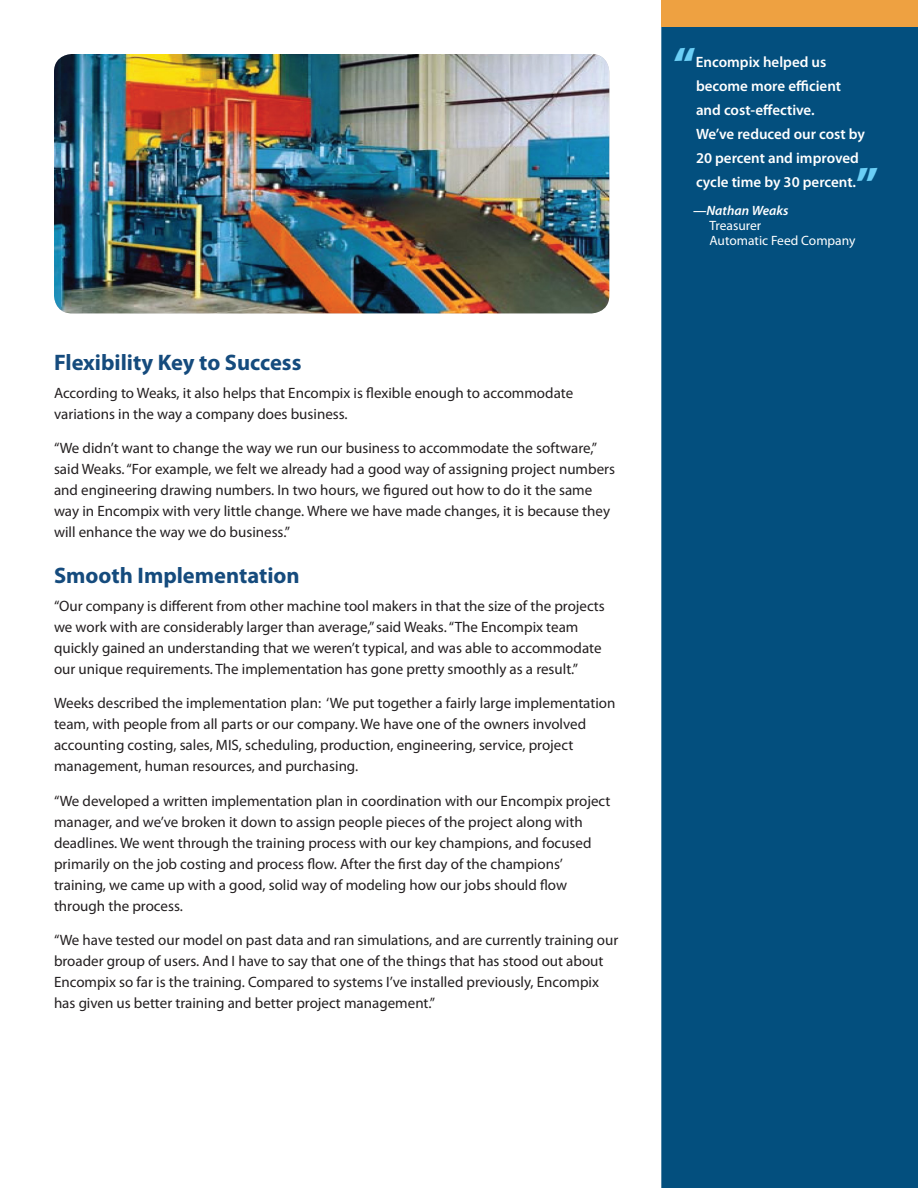
<style>
.page{position:relative;width:918px;height:1188px;background:#fff}
.page>*{position:absolute;margin:0;border:0;box-sizing:border-box;transform-origin:0 0}
.Side_Bar_Text__Quote{font:900 45px "Myriad Pro";color:#6bcff6}
.SUBHEAD1{font:700 22.5px "Myriad Pro";color:#154b7d}
.BODY{font:15px/21px "Myriad Pro";color:#231f20}
.Side_Bar_Text__Quote-2{font:600 15px/24px "Myriad Pro";color:#fff}
.Side_Bar_Quote_Attib{font:13.5px "Myriad Pro";color:#fff}
.Side_Bar_Quote_Autho{font:italic 600 13.5px "Myriad Pro";color:#fff}
</style>
<div class="page">
<div style="left:661px;top:27px;width:257px;height:1161px;background:#034f7e"></div>
<div style="left:661px;top:0;width:257px;height:27px;background:#eea141"></div>
<img style="left:54px;top:54px;width:555px;height:259px">
<p class="SUBHEAD1" style="left:54px;top:348px;width:249px">Flexibility Key to Success</p>
<p class="BODY" style="left:54px;top:382px;width:521px">According to Weaks, it also helps that Encompix is flexible enough to accommodate variations in the way a company does business.</p>
<p class="BODY" style="left:54px;top:437px;width:563px">“We didn’t want to change the way we run our business to accommodate the software,” said Weaks. “For example, we felt we already had a good way of assigning project numbers and engineering drawing numbers. In two hours, we figured out how to do it the same way in Encompix with very little change. Where we have made changes, it is because they will enhance the way we do business.”</p>
<p class="SUBHEAD1" style="left:54px;top:561px;width:247px">Smooth Implementation</p>
<p class="BODY" style="left:54px;top:595px;width:552px">“Our company is different from other machine tool makers in that the size of the projects we work with are considerably larger than average,” said Weaks. “The Encompix team quickly gained an understanding that we weren’t typical, and was able to accommodate our unique requirements. The implementation has gone pretty smoothly as a result.”</p>
<p class="BODY" style="left:54px;top:692px;width:563px">Weeks described the implementation plan: ‘We put together a fairly large implementation team, with people from all parts or our company. We have one of the owners involved accounting costing, sales, MIS, scheduling, production, engineering, service, project management, human resources, and purchasing.</p>
<p class="BODY" style="left:54px;top:790px;width:558px">“We developed a written implementation plan in coordination with our Encompix project manager, and we’ve broken it down to assign people pieces of the project along with deadlines. We went through the training process with our key champions, and focused primarily on the job costing and process flow. After the first day of the champions’ training, we came up with a good, solid way of modeling how our jobs should flow through the process.</p>
<p class="BODY" style="left:54px;top:929px;width:566px">“We have tested our model on past data and ran simulations, and are currently training our broader group of users. And I have to say that one of the things that has stood out about Encompix so far is the training. Compared to systems I’ve installed previously, Encompix has given us better training and better project management.”</p>
<p class="Side_Bar_Text__Quote" style="left:674px;top:38px;width:24px">“</p>
<p class="Side_Bar_Text__Quote-2" style="left:696px;top:49px;width:171px">Encompix helped us become more efficient and cost-effective.<br>We’ve reduced our cost by<br>20 percent and improved cycle time by 30 percent.</p>
<p class="Side_Bar_Text__Quote" style="left:856px;top:158px;width:24px">”</p>
<p class="Side_Bar_Quote_Autho" style="left:693px;top:202px;width:97px">—Nathan Weaks</p>
<p class="Side_Bar_Quote_Attib" style="left:710px;top:217px;width:53px">Treasurer</p>
<p class="Side_Bar_Quote_Attib" style="left:710px;top:232px;width:147px">Automatic Feed Company</p>
</div>
